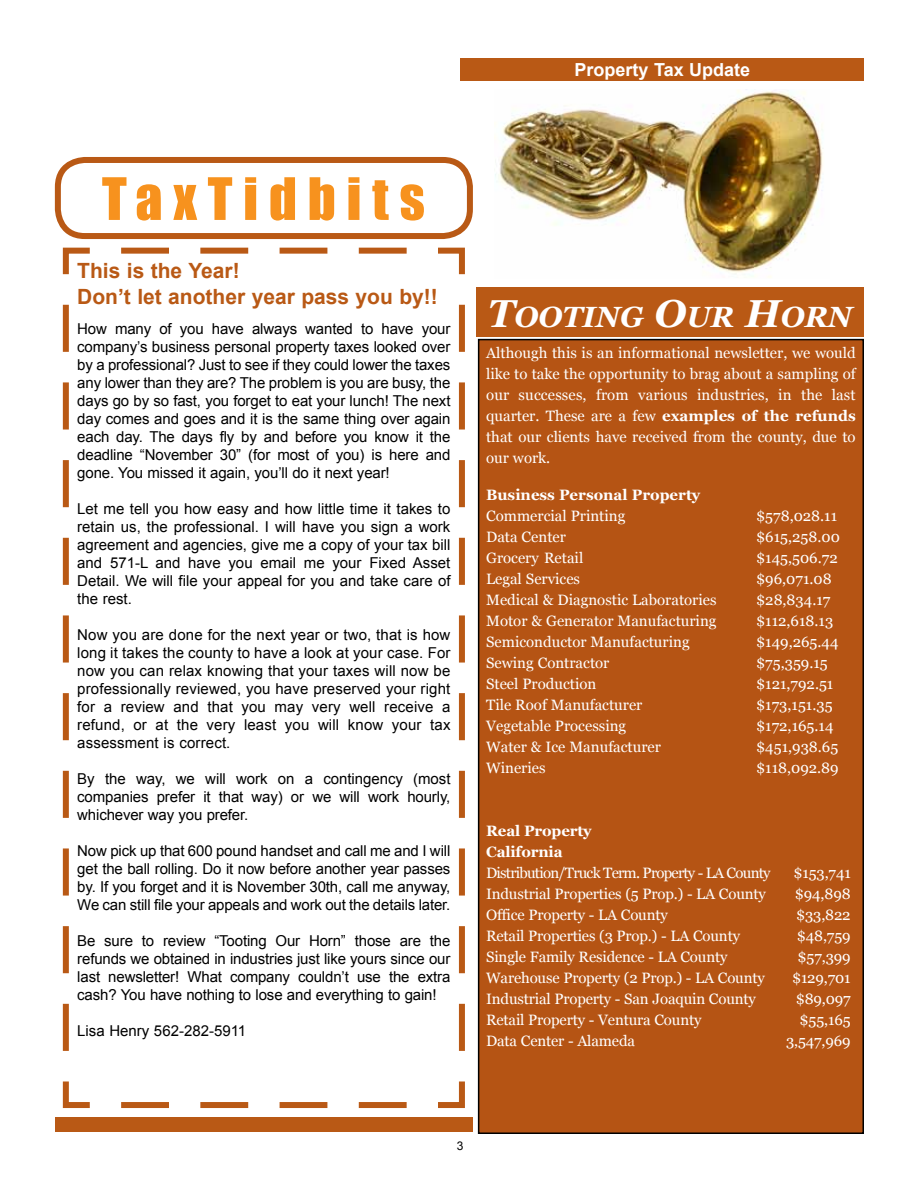
<style>
.page{position:relative;width:918px;height:1188px;background:#fff}
.page>*{position:absolute;margin:0;border:0;box-sizing:border-box;transform-origin:0 0}
.t1{font:54px "Impact";letter-spacing:.2em;color:#f7921e}
.t2{font:italic 700 29.25px "Georgia";color:#fff}
.t3{font:700 21px/25.2px "Arial";color:#b95915}
.t4{font:700 18px "Arial";color:#fff}
.t5{font:15px/18px "Arial";letter-spacing:-.01em;color:#000;text-align:justify}
.t6{font:15px/21px "Georgia";color:#fff;text-align:justify}
.t7{font:700 15px/21px "Georgia";color:#fff}
.t8{font:15px "Georgia";letter-spacing:-.05em;color:#fff}
.t9{font:12px "Arial";color:#000}
.s1{font-size:39px}
.s2{font-weight:700}
</style>
<div class="page">
<div style="left:479px;top:340px;width:384px;height:793px;background:#b55414"></div>
<div style="left:478px;top:339px;width:386px;height:795px;border:2px solid #000"></div>
<div style="left:56px;top:1117px;width:417px;height:15px;background:#b95915"></div>
<div style="left:461px;top:58px;width:403px;height:23px;background:#b95915"></div>
<div style="left:476px;top:287px;width:388px;height:50px;background:#b95915"></div>
<img style="left:495px;top:89px;width:328px;height:189px">
<div style="left:55px;top:157px;width:418px;height:82px;border:6px solid #b95915;border-radius:27px"></div>
<svg style="left:62px;top:247px;width:403px;height:861px"></svg>
<div style="left:76px;top:262px;width:376px;height:830px;background:#fff"></div>
<p class="t4" style="left:575px;top:59px;width:177px">Property Tax Update</p>
<h1 class="t1" style="left:102px;top:165px;width:324px">TaxTidbits</h1>
<h3 class="t3" style="left:77px;top:258px;width:362px">This is the Year!<br>Don’t let another year pass you by!!</h3>
<p class="t5" style="left:77px;top:320px;width:375px">How many of you have always wanted to have your company’s business personal property taxes looked over by a professional? Just to see if they could lower the taxes any lower than they are? The problem is you are busy, the days go by so fast, you forget to eat your lunch! The next day comes and goes and it is the same thing over again each day. The days fly by and before you know it the deadline “November 30” (for most of you) is here and gone. You missed it again, you’ll do it next year!</p>
<p class="t5" style="left:77px;top:500px;width:375px">Let me tell you how easy and how little time it takes to retain us, the professional. I will have you sign a work agreement and agencies, give me a copy of your tax bill and 571-L and have you email me your Fixed Asset Detail. We will file your appeal for you and take care of the rest.</p>
<p class="t5" style="left:77px;top:626px;width:375px">Now you are done for the next year or two, that is how long it takes the county to have a look at your case. For now you can relax knowing that your taxes will now be professionally reviewed, you have preserved your right for a review and that you may very well receive a refund, or at the very least you will know your tax assessment is correct.</p>
<p class="t5" style="left:77px;top:770px;width:375px">By the way, we will work on a contingency (most companies prefer it that way) or we will work hourly, whichever way you prefer.</p>
<p class="t5" style="left:77px;top:842px;width:375px">Now pick up that 600 pound handset and call me and I will get the ball rolling. Do it now before another year passes by. If you forget and it is November 30th, call me anyway, We can still file your appeals and work out the details later.</p>
<p class="t5" style="left:77px;top:932px;width:375px">Be sure to review “Tooting Our Horn” those are the refunds we obtained in industries just like yours since our last newsletter! What company couldn’t use the extra cash? You have nothing to lose and everything to gain!</p>
<p class="t5" style="left:77px;top:1022px;width:170px">Lisa Henry 562-282-5911</p>
<h2 class="t2" style="left:488px;top:300px;width:366px"><span class="s1">T</span>OOTING <span class="s1">O</span>UR <span class="s1">H</span>ORN</h2>
<p class="t6" style="left:486px;top:343px;width:371px">Although this is an informational newsletter, we would like to take the opportunity to brag about a sampling of our successes, from various industries, in the last quarter. These are a few <span class="s2">examples of the refunds </span>that our clients have received from the county, due to our work.</p>
<p class="t7" style="left:486px;top:484px;width:216px">Business Personal Property</p>
<p class="t6" style="left:486px;top:505px;width:141px">Commercial Printing</p>
<p class="t6" style="left:756px;top:505px;width:83px">$578,028.11</p>
<p class="t6" style="left:486px;top:526px;width:81px">Data Center</p>
<p class="t6" style="left:756px;top:526px;width:85px">$615,258.00</p>
<p class="t6" style="left:486px;top:547px;width:99px">Grocery Retail</p>
<p class="t6" style="left:756px;top:547px;width:83px">$145,506.72</p>
<p class="t6" style="left:486px;top:568px;width:95px">Legal Services</p>
<p class="t6" style="left:756px;top:568px;width:77px">$96,071.08</p>
<p class="t6" style="left:486px;top:589px;width:232px">Medical &amp; Diagnostic Laboratories</p>
<p class="t6" style="left:756px;top:589px;width:76px">$28,834.17</p>
<p class="t6" style="left:486px;top:610px;width:232px">Motor &amp; Generator Manufacturing</p>
<p class="t6" style="left:756px;top:610px;width:79px">$112,618.13</p>
<p class="t6" style="left:486px;top:631px;width:205px">Semiconductor Manufacturing</p>
<p class="t6" style="left:756px;top:631px;width:84px">$149,265.44</p>
<p class="t6" style="left:486px;top:652px;width:125px">Sewing Contractor</p>
<p class="t6" style="left:756px;top:652px;width:73px">$75,359.15</p>
<p class="t6" style="left:486px;top:673px;width:112px">Steel Production</p>
<p class="t6" style="left:756px;top:673px;width:79px">$121,792.51</p>
<p class="t6" style="left:486px;top:694px;width:158px">Tile Roof Manufacturer</p>
<p class="t6" style="left:756px;top:694px;width:78px">$173,151.35</p>
<p class="t6" style="left:486px;top:715px;width:142px">Vegetable Processing</p>
<p class="t6" style="left:756px;top:715px;width:79px">$172,165.14</p>
<p class="t6" style="left:486px;top:736px;width:176px">Water &amp; Ice Manufacturer</p>
<p class="t6" style="left:756px;top:736px;width:84px">$451,938.65</p>
<p class="t6" style="left:486px;top:757px;width:61px">Wineries</p>
<p class="t6" style="left:756px;top:757px;width:84px">$118,092.89</p>
<p class="t7" style="left:486px;top:820px;width:107px">Real Property<br>California</p>
<p class="t8" style="left:486px;top:864px;width:286px">Distribution/Truck Term. Property - LA County</p>
<p class="t6" style="left:794px;top:862px;width:59px">$153,741</p>
<p class="t6" style="left:486px;top:883px;width:281px">Industrial Properties (5 Prop.) - LA County</p>
<p class="t6" style="left:795px;top:883px;width:57px">$94,898</p>
<p class="t6" style="left:486px;top:904px;width:183px">Office Property - LA County</p>
<p class="t6" style="left:796px;top:904px;width:56px">$33,822</p>
<p class="t6" style="left:486px;top:925px;width:255px">Retail Properties (3 Prop.) - LA County</p>
<p class="t6" style="left:797px;top:925px;width:55px">$48,759</p>
<p class="t6" style="left:486px;top:946px;width:243px">Single Family Residence - LA County</p>
<p class="t6" style="left:798px;top:946px;width:55px">$57,399</p>
<p class="t6" style="left:486px;top:967px;width:280px">Warehouse Property (2 Prop.) - LA County</p>
<p class="t6" style="left:792px;top:967px;width:60px">$129,701</p>
<p class="t6" style="left:486px;top:988px;width:271px">Industrial Property - San Joaquin County</p>
<p class="t6" style="left:796px;top:988px;width:56px">$89,097</p>
<p class="t6" style="left:486px;top:1009px;width:217px">Retail Property - Ventura County</p>
<p class="t6" style="left:800px;top:1009px;width:52px">$55,165</p>
<p class="t6" style="left:486px;top:1030px;width:150px">Data Center - Alameda</p>
<p class="t6" style="left:786px;top:1030px;width:66px">3,547,969</p>
<p class="t9" style="left:457px;top:1139px;width:8px">3</p>
</div>
